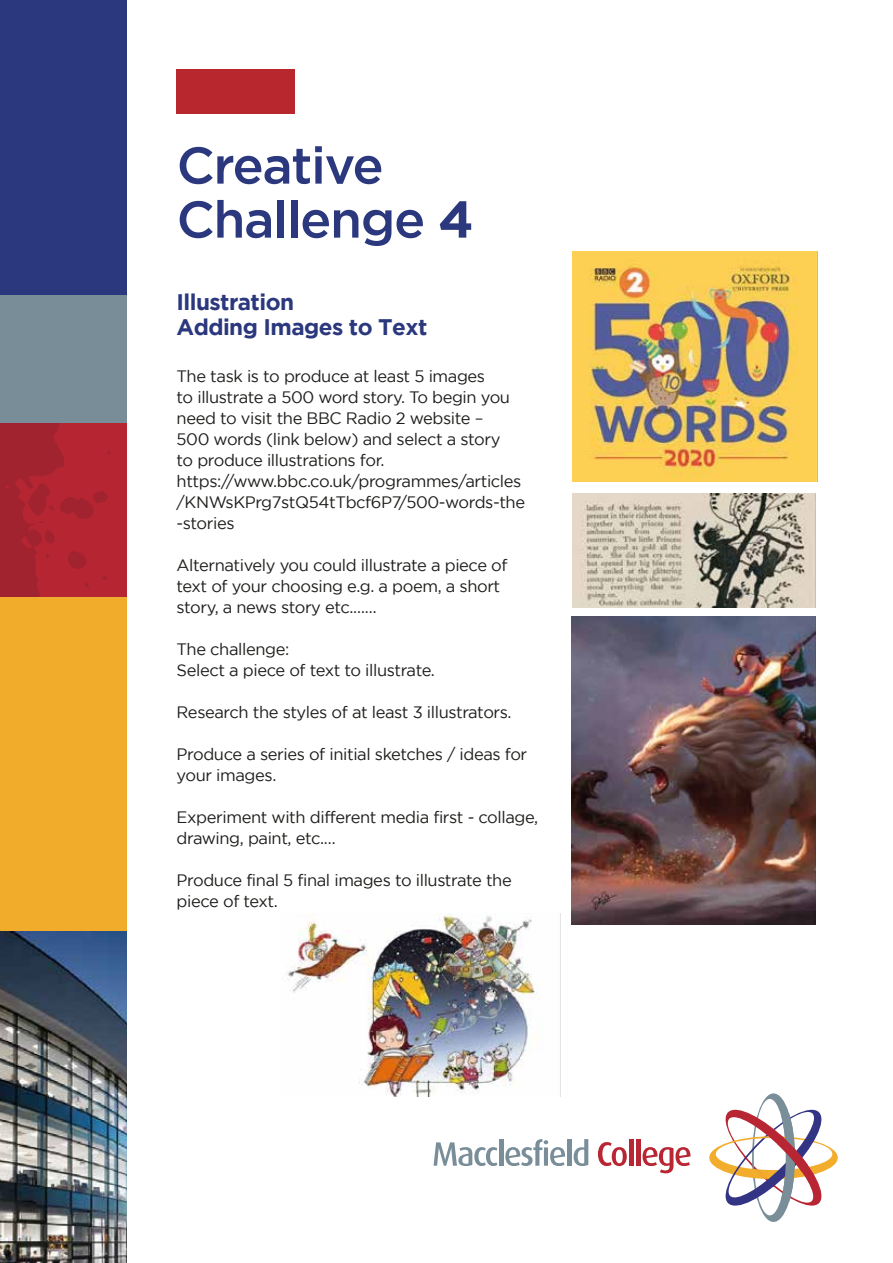
<style>
.page{position:relative;width:893px;height:1263px;background:#fff}
.page>*{position:absolute;margin:0;border:0;box-sizing:border-box;transform-origin:0 0}
.t1{font:500 51.6px/54px "Gotham";letter-spacing:-.025em;color:#2b387d}
.t2{font:700 22.5px/25.5px "Gotham";letter-spacing:-.025em;color:#2b387d}
.t3{font:16.5px/21px "Gotham";letter-spacing:-.025em;color:#1d1d1b}
.s1{font-weight:700}
</style>
<div class="page">
<div style="left:177px;top:69px;width:118px;height:45px;background:#b8272e"></div>
<svg style="left:709px;top:1093px;width:129px;height:129px"></svg>
<svg style="left:434px;top:1142px;width:63px;height:24px"></svg>
<hr style="left:499px;top:1139px;width:4px;height:27px;background:#798e99">
<svg style="left:505px;top:1139px;width:60px;height:27px"></svg>
<hr style="left:567px;top:1139px;width:4px;height:27px;background:#798e99">
<svg style="left:574px;top:1139px;width:14px;height:27px"></svg>
<svg style="left:598px;top:1142px;width:29px;height:24px"></svg>
<hr style="left:629px;top:1139px;width:4px;height:27px;background:#b72632">
<hr style="left:636px;top:1139px;width:4px;height:27px;background:#b72632">
<svg style="left:642px;top:1147px;width:49px;height:26px"></svg>
<img style="left:0;top:930px;width:127px;height:333px">
<div style="left:0;top:0;width:127px;height:435px;background:#2b387d"></div>
<div style="left:0;top:378px;width:127px;height:505px;background:#b62532"></div>
<div style="left:0;top:295px;width:127px;height:128px;background:#798d98"></div>
<div style="left:0;top:597px;width:127px;height:333px;background:#f2ac2c"></div>
<svg style="left:0;top:424px;width:110px;height:172px"></svg>
<img style="left:573px;top:252px;width:245px;height:230px">
<img style="left:572px;top:494px;width:243px;height:113px">
<img style="left:571px;top:617px;width:244px;height:307px">
<img style="left:287px;top:913px;width:253px;height:183px">
<h1 class="t1" style="left:177px;top:137px;width:299px">Creative<br>Challenge <span class="s1">4</span></h1>
<h2 class="t2" style="left:177px;top:289px;width:252px">Illustration<br>Adding Images to Text</h2>
<p class="t3" style="left:177px;top:365px;width:350px">The task is to produce at least 5 images<br>to illustrate a 500 word story. To begin you need to visit the BBC Radio 2 website –<br>500 words (link below) and select a story<br>to produce illustrations for. https://www.bbc.co.uk/programmes/articles /KNWsKPrg7stQ54tTbcf6P7/500-words-the -stories</p>
<p class="t3" style="left:177px;top:554px;width:332px">Alternatively you could illustrate a piece of text of your choosing e.g. a poem, a short story, a news story etc.……</p>
<p class="t3" style="left:177px;top:638px;width:260px">The challenge:<br>Select a piece of text to illustrate.</p>
<p class="t3" style="left:177px;top:701px;width:337px">Research the styles of at least 3 illustrators.</p>
<p class="t3" style="left:177px;top:743px;width:352px">Produce a series of initial sketches / ideas for your images.</p>
<p class="t3" style="left:177px;top:806px;width:363px">Experiment with different media first - collage, drawing, paint, etc.…</p>
<p class="t3" style="left:177px;top:869px;width:337px">Produce final 5 final images to illustrate the piece of text.</p>
</div>
